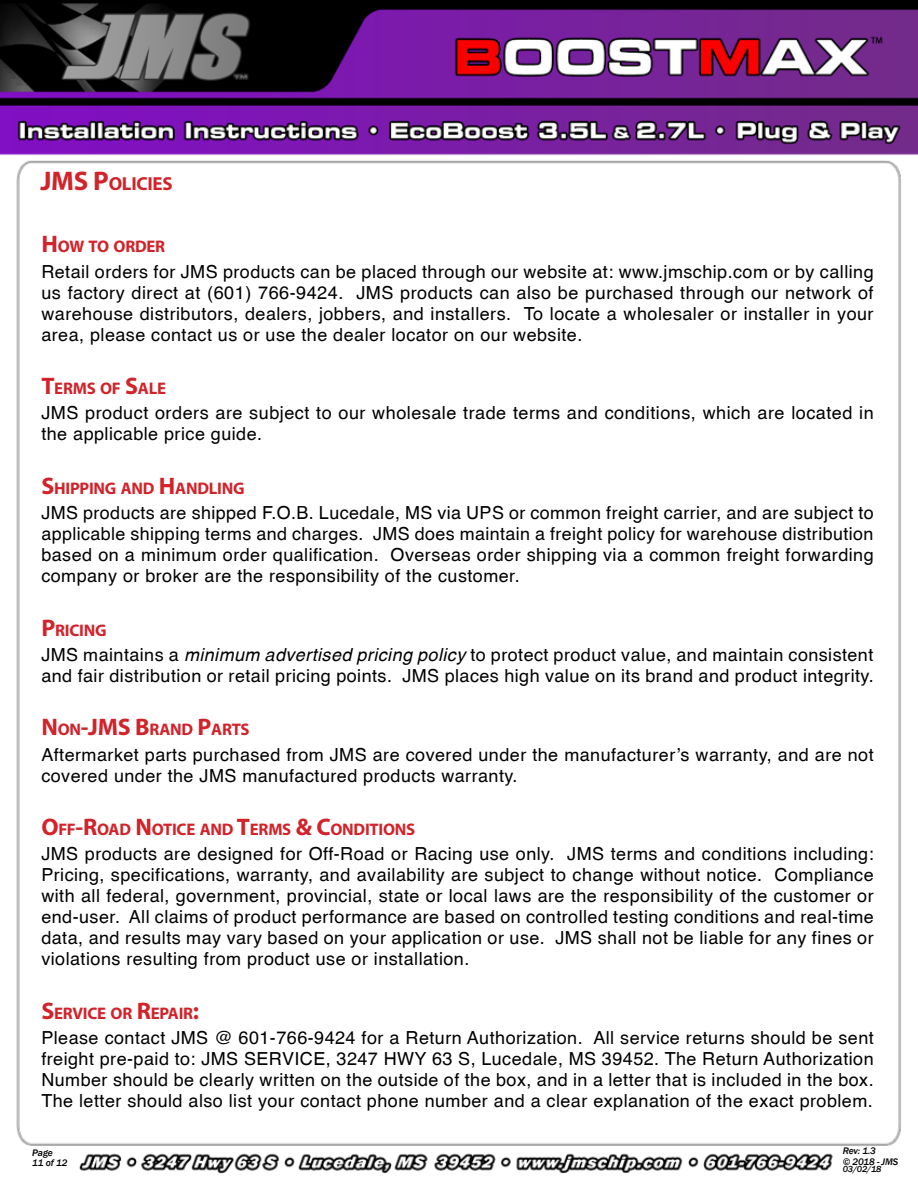
<style>
.page{position:relative;width:918px;height:1188px;background:#fff}
.page>*{position:absolute;margin:0;border:0;box-sizing:border-box;transform-origin:0 0}
.t1{font:700 24px "Myriad Pro";color:#d2232a}
.t2{font:700 18.9px "Myriad Pro";color:#d2232a}
.t3{font:18px/21px "Helvetica";letter-spacing:.025em;color:#000;text-align:justify}
.t4{font:700 16.8px "Myriad Pro";letter-spacing:-.015em;color:#d2232a}
.t5{font:italic 500 9.75px/10.5px "Franklin Gothic";letter-spacing:-.01em;color:#000}
.t6{font:italic 500 9px "Franklin Gothic";color:#000}
.s1{font-size:27px}
.s2{font-size:24px}
.s3{font-family:"Helvetica cyr";font-style:italic}
.s4{font-size:16.8px}
</style>
<div class="page">
<img style="left:0;top:0;width:918px;height:1174px">
<p class="t2" style="left:40px;top:172px;width:78px"><span class="s1">JMS P</span>OLICI</p>
<p class="t2" style="left:153px;top:172px;width:20px">ES</p>
<p class="t4" style="left:41px;top:236px;width:124px"><span class="s2">H</span>OW TO ORDER</p>
<p class="t3" style="left:41px;top:260px;width:834px">Retail orders for JMS products can be placed through our website at: www.jmschip.com or by calling us factory direct at (601) 766-9424. JMS products can also be purchased through our network of warehouse distributors, dealers, jobbers, and installers. To locate a wholesaler or installer in your area, please contact us or use the dealer locator on our website.</p>
<p class="t4" style="left:41px;top:378px;width:126px"><span class="s2">T</span>ERMS OF <span class="s2">S</span>ALE</p>
<p class="t3" style="left:41px;top:402px;width:834px">JMS product orders are subject to our wholesale trade terms and conditions, which are located in the applicable price guide.</p>
<p class="t4" style="left:41px;top:477px;width:205px"><span class="s2">S</span>HIPPINGAND<span class="s2">H</span>ANDLING</p>
<p class="t3" style="left:41px;top:502px;width:834px">JMS products are shipped F.O.B. Lucedale, MS via UPS or common freight carrier, and are subject to applicable shipping terms and charges. JMS does maintain a freight policy for warehouse distribution based on a minimum order qualification. Overseas order shipping via a common freight forwarding company or broker are the responsibility of the customer.</p>
<p class="t4" style="left:41px;top:619px;width:23px"><span class="s2">P</span>RICIN</p>
<p class="t4" style="left:95px;top:619px;width:13px">G</p>
<p class="t3" style="left:41px;top:644px;width:834px">JMS maintains a <span class="s3">minimum advertised pricing policy</span> to protect product value, and maintain consistent and fair distribution or retail pricing points. JMS places high value on its brand and product integrity.</p>
<h1 class="t1" style="left:41px;top:712px;width:120px">N<span class="s4">ON</span>-JMS B<span class="s4">RAN</span></h1>
<p class="t4" style="left:181px;top:719px;width:68px">D<span class="s2">P</span>ARTS</p>
<p class="t3" style="left:41px;top:743px;width:834px">Aftermarket parts purchased from JMS are covered under the manufacturer’s warranty, and are not covered under the JMS manufactured products warranty.</p>
<p class="t4" style="left:41px;top:819px;width:347px"><span class="s2">O</span>FF<span class="s2">-R</span>OAD <span class="s2">N</span>OTICE AN D <span class="s2">T</span>ERMS <span class="s2">&amp; C</span>ON DITIONS</p>
<p class="t3" style="left:41px;top:843px;width:834px">JMS products are designed for Off-Road or Racing use only. JMS terms and conditions including:<br>Pricing, specifications, warranty, and availability are subject to change without notice. Compliance with all federal, government, provincial, state or local laws are the responsibility of the customer or end-user. All claims of product performance are based on controlled testing conditions and real-time data, and results may vary based on your application or use. JMS shall not be liable for any fines or violations resulting from product use or installation.</p>
<p class="t4" style="left:41px;top:1002px;width:31px"><span class="s2">S</span>ERVIC</p>
<p class="t4" style="left:97px;top:1002px;width:103px">E OR <span class="s2">R</span>EPAIR<span class="s2">:</span></p>
<p class="t3" style="left:41px;top:1027px;width:834px">Please contact JMS @ 601-766-9424 for a Return Authorization. All service returns should be sent freight pre-paid to: JMS SERVICE, 3247 HWY 63 S, Lucedale, MS 39452. The Return Authorization Number should be clearly written on the outside of the box, and in a letter that is included in the box.<br>The letter should also list your contact phone number and a clear explanation of the exact problem.</p>
<p class="t5" style="left:32px;top:1147px;width:37px">Page<br>11 of 12</p>
<p class="t5" style="left:843px;top:1146px;width:57px">Rev: 1.3<br>© 2018 - JMS</p>
<p class="t6" style="left:843px;top:1163px;width:40px">03/02/18</p>
</div>
